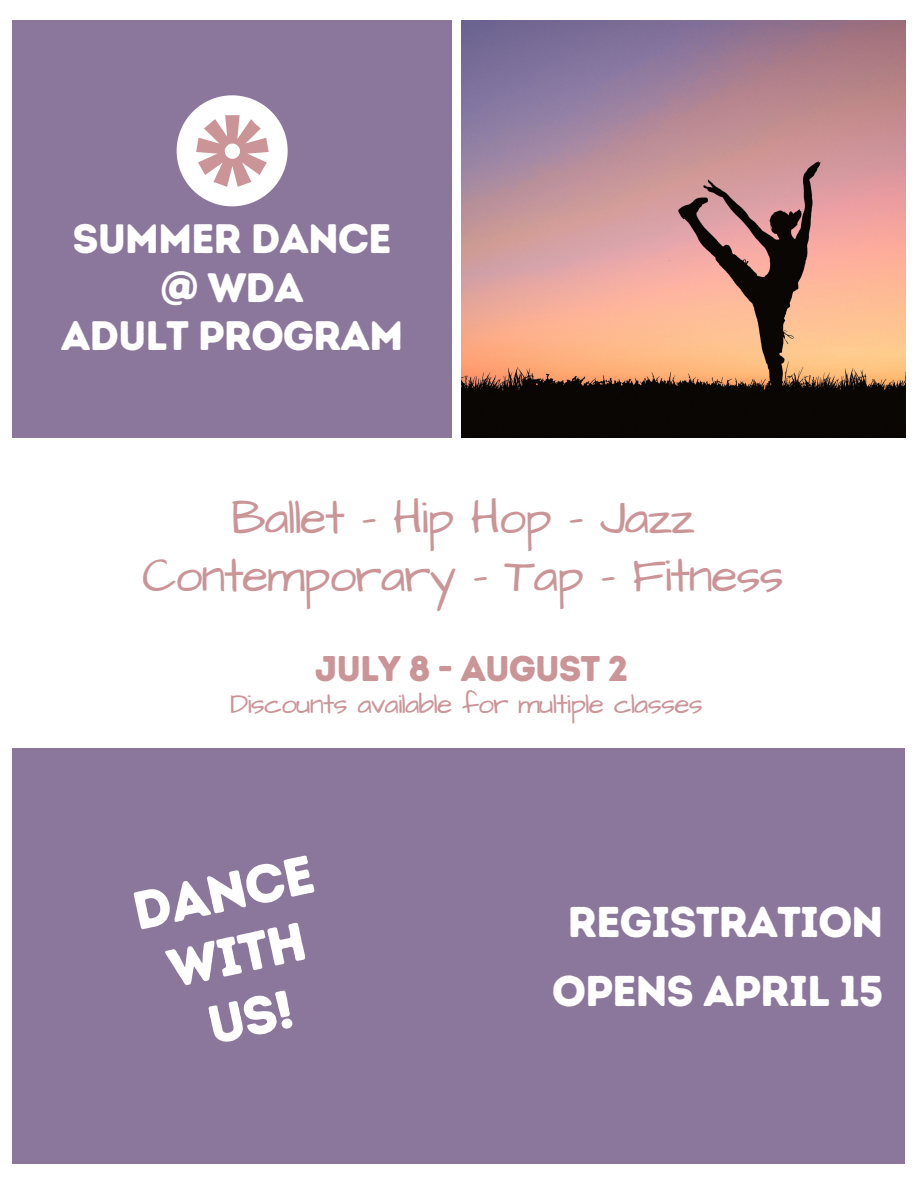
<style>
.page{position:relative;width:918px;height:1188px;background:#fff}
.page>*{position:absolute;margin:0;border:0;box-sizing:border-box;transform-origin:0 0}
.t1{font:53.85px/63.8px "Intro Rust Base";color:#fff;text-align:center}
.t2{font:48.75px/57.8px "Architects Daughter";letter-spacing:-.03em;color:#cb9497;text-align:center}
.t3{font:43.05px/68.8px "Intro Rust Base";letter-spacing:-.03em;color:#fff;text-align:center}
.t4{font:41.1px/48.8px "Intro Rust Base";letter-spacing:-.03em;color:#fff;text-align:center}
.t5{font:35.7px "Intro Rust Base";letter-spacing:-.03em;color:#cb9497}
.t6{font:28.2px "Architects Daughter";letter-spacing:-.03em;color:#cb9497}
</style>
<div class="page">
<div style="left:12px;top:20px;width:440px;height:418px;background:#8b779c"></div>
<div style="left:12px;top:749px;width:892px;height:415px;background:#8b779c"></div>
<svg style="left:177px;top:95px;width:111px;height:111px"></svg>
<div style="left:225px;top:144px;width:15px;height:15px;background:#fff;border-radius:50%"></div>
<img style="left:462px;top:20px;width:443px;height:418px">
<p class="t4" style="left:61px;top:214px;width:344px">SUMMER DANCE @ WDA<br>ADULT PROGRAM</p>
<p class="t2" style="left:142px;top:490px;width:643px">Ballet - Hip Hop - Jazz<br>Contemporary - Tap - Fitness</p>
<p class="t5" style="left:315px;top:647px;width:315px">JULY 8 - AUGUST 2</p>
<p class="t6" style="left:230px;top:685px;width:474px">Discounts available for multiple classes</p>
<h1 class="t1" style="left:127px;top:880px;width:186px;rotate:-12deg">DANCE<br>WITH<br>US!</h1>
<h2 class="t3" style="left:552px;top:888px;width:333px">REGISTRATION<br>OPENS APRIL 15</h2>
</div>
